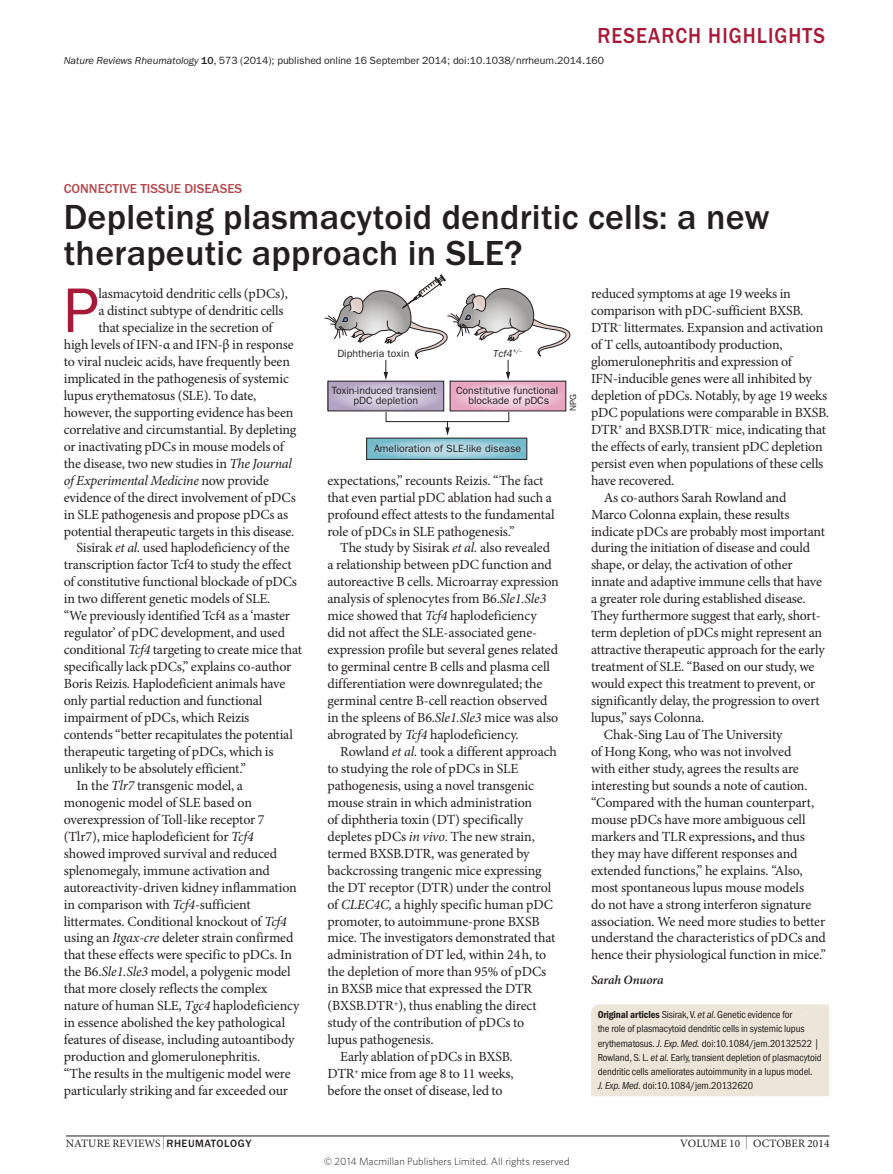
<style>
.page{position:relative;width:893px;height:1174px;background:#fff}
.page>*{position:absolute;margin:0;border:0;box-sizing:border-box;transform-origin:0 0}
.Body_drop_cap{font:63.3px "ITC Franklin Gothic Std";color:#a71a37}
.Title{font:500 36px/36px "ITC Franklin Gothic Std";letter-spacing:.005em;color:#231f20}
.t1{font:500 22.5px "ITC Franklin Gothic Std";letter-spacing:.05em;color:#a71a37;scale:.9 1}
.Body_text{font:13.95px/17px "Minion Pro";letter-spacing:-.015em;color:#231f20}
.Body_drop_cap-2{font:13.95px "Minion Pro";letter-spacing:-.015em;color:#231f20}
.Body_drop_cap-3{font:italic 13.95px "Minion Pro";letter-spacing:-.02em;color:#231f20}
.Strapline{font:500 13.5px "ITC Franklin Gothic Std";letter-spacing:-.005em;color:#b44a50}
.Authors{font:italic 600 12.75px "Minion Pro";letter-spacing:-.015em;color:#231f20}
.t2{font:11.25px "Minion Pro Regular 2";letter-spacing:.01em;color:#231f20}
.References{font:condensed 10.5px/14.2px "ITC Franklin Gothic Std";letter-spacing:-.015em;color:#231f20}
.Citation_line{font:10.5px/10.5px "ITC Franklin Gothic Std";color:#231f20;text-align:center}
.t3{font:300 10.5px "Whitney";color:#1d1d1b}
.t4{font:italic 10.5px "ITC Franklin Gothic Std";color:#231f20}
.Figure_credit{font:9px "ITC Franklin Gothic Std";color:#231f20}
.s1{font-style:italic}
.s2{font-weight:500}
.s3{font-weight:700}
.s4{font-family:"ITC Franklin Gothic Std Dm Cd";font-stretch:normal}
.s5{font-style:normal}
.s6{font-size:12.9px}
.s7{font-family:"ITC Franklin Gothic Std";font-weight:500;font-size:10.95px}
</style>
<div class="page">
<hr style="left:66px;top:1135px;width:763px;height:1px;background:#231f20">
<div style="left:591px;top:1004px;width:238px;height:92px;background:#ece6d9"></div>
<svg style="left:330px;top:383px;width:112px;height:26px;background:#c6bbd2"></svg>
<div style="left:328px;top:381px;width:116px;height:30px;border:1px solid #231f20"></div>
<svg style="left:452px;top:383px;width:112px;height:26px;background:#edbed2"></svg>
<svg style="left:368px;top:440px;width:157px;height:17px;background:#9acbd9"></svg>
<div style="left:386px;top:411px;width:123px;height:11px;border:1px solid #231f20"></div>
<svg style="left:445px;top:421px;width:5px;height:14px"></svg>
<svg style="left:324px;top:274px;width:247px;height:106px"></svg>
<h3 class="t1" style="left:598px;top:22px;width:254px">RESEARCH HIGHLIGHTS</h3>
<p class="Citation_line" style="left:64px;top:55px;width:542px"><span class="s1">Nature Reviews Rheumatology</span> <span class="s2">10</span>, 573 (2014); published online 16 September 2014; doi:10.1038/nrrheum.2014.160</p>
<p class="Strapline" style="left:64px;top:181px;width:180px">CONNECTIVE TISSUE DISEASES</p>
<p class="Title" style="left:64px;top:199px;width:707px">Depleting plasmacytoid dendritic cells: a new therapeutic approach in SLE?</p>
<p class="Body_drop_cap" style="left:64px;top:274px;width:37px">P</p>
<p class="Body_drop_cap-2" style="left:98px;top:284px;width:191px">lasmacytoid dendritic cells (pDCs),</p>
<p class="Body_text" style="left:591px;top:285px;width:240px">reduced symptoms at age 19 weeks in comparison with pDC-sufficient BXSB.<br>DTR<sup>–</sup> littermates. Expansion and activation of T cells, autoantibody production, glomerulonephritis and expression of IFN-inducible genes were all inhibited by depletion of pDCs. Notably, by age 19 weeks pDC populations were comparable in BXSB.<br>DTR<sup>+</sup> and BXSB.DTR<sup>–</sup> mice, indicating that the effects of early, transient pDC depletion persist even when populations of these cells have recovered.</p>
<p class="Body_text" style="left:591px;top:489px;width:235px;text-indent:13px">As co-authors Sarah Rowland and Marco Colonna explain, these results indicate pDCs are probably most important during the initiation of disease and could shape, or delay, the activation of other innate and adaptive immune cells that have a greater role during established disease.<br>They furthermore suggest that early, short&shy;term depletion of pDCs might represent an attractive therapeutic approach for the early treatment of SLE. “Based on our study, we would expect this treatment to prevent, or significantly delay, the progression to overt lupus,” says Colonna.</p>
<p class="Body_text" style="left:591px;top:726px;width:236px;text-indent:13px">Chak-Sing Lau of The University<br>of Hong Kong, who was not involved<br>with either study, agrees the results are interesting but sounds a note of caution. “Compared with the human counterpart, mouse pDCs have more ambiguous cell markers and TLR expressions<span class="s3">,</span> and thus they may have different responses and extended functions,” he explains. “Also, most spontaneous lupus mouse models<br>do not have a strong interferon signature association. We need more studies to better understand the characteristics of pDCs and hence their physiological function in mice.”</p>
<p class="Authors" style="left:591px;top:972px;width:74px">Sarah Onuora</p>
<p class="References" style="left:598px;top:1007px;width:226px"><span class="s4">Original articles</span> Sisirak, V. <span class="s1">et al.</span> Genetic evidence for<br>the role of plasmacytoid dendritic cells in systemic lupus erythematosus. <span class="s1">J. Exp. Med.</span> doi:10.1084/jem.20132522 | Rowland, S. L. <span class="s1">et al.</span> Early, transient depletion of plasmacytoid dendritic cells ameliorates autoimmunity in a lupus model.<br><span class="s1">J. Exp. Med.</span> doi:10.1084/jem.20132620</p>
<p class="Body_drop_cap-2" style="left:98px;top:301px;width:187px">a distinct subtype of dendritic cells</p>
<p class="Body_drop_cap-2" style="left:98px;top:318px;width:176px">that specialize in the secretion of</p>
<p class="Body_drop_cap-2" style="left:64px;top:335px;width:231px">high levels of IFN-α and IFN-β in response</p>
<p class="Body_drop_cap-2" style="left:64px;top:352px;width:228px">to viral nucleic acids, have frequently been</p>
<p class="Body_drop_cap-2" style="left:64px;top:369px;width:227px">implicated in the pathogenesis of systemic</p>
<p class="Body_drop_cap-2" style="left:64px;top:386px;width:194px">lupus erythematosus (SLE). To date,</p>
<p class="Body_drop_cap-2" style="left:64px;top:403px;width:231px">however, the supporting evidence has been</p>
<p class="Body_drop_cap-2" style="left:64px;top:420px;width:234px">correlative and circumstantial. By depleting</p>
<p class="Body_drop_cap-2" style="left:64px;top:437px;width:222px">or inactivating pDCs in mouse models of</p>
<p class="Body_drop_cap-2" style="left:64px;top:454px;width:230px">the disease, two new studies in <span class="s1">The Journal</span></p>
<p class="Body_drop_cap-3" style="left:64px;top:472px;width:207px">of Experimental Medicine <span class="s5">now provide</span></p>
<p class="Body_drop_cap-2" style="left:64px;top:488px;width:233px">evidence of the direct involvement of pDCs</p>
<p class="Body_drop_cap-2" style="left:64px;top:505px;width:226px">in SLE pathogenesis and propose pDCs as</p>
<p class="Body_drop_cap-2" style="left:64px;top:522px;width:232px">potential therapeutic targets in this disease.</p>
<p class="Body_text" style="left:64px;top:539px;width:240px;text-indent:13px">Sisirak <span class="s1">et al.</span> used haplodeficiency of the transcription factor Tcf4 to study the effect of constitutive functional blockade of pDCs in two different genetic models of SLE.<br>“We previously identified Tcf4 as a ‘master regulator’ of pDC development, and used conditional <span class="s1">Tcf4</span> targeting to create mice that specifically lack pDCs,” explains co-author Boris Reizis. Haplodeficient animals have only partial reduction and functional impairment of pDCs, which Reizis<br>contends “better recapitulates the potential therapeutic targeting of pDCs, which is unlikely to be absolutely efficient.”</p>
<p class="Body_text" style="left:64px;top:777px;width:237px;text-indent:13px">In the <span class="s1">Tlr7</span> transgenic model, a monogenic model of SLE based on overexpression of Toll-like receptor 7 (Tlr7), mice haplodeficient for <span class="s1">Tcf4<br></span>showed improved survival and reduced splenomegaly, immune activation and autoreactivity-driven kidney inflammation in comparison with <span class="s1">Tcf4</span>-sufficient littermates. Conditional knockout of <span class="s1">Tcf4 </span>using an <span class="s1">Itgax-cre</span> deleter strain confirmed that these effects were specific to pDCs. In the B6.<span class="s1">Sle1.Sle3</span> model, a polygenic model that more closely reflects the complex nature of human SLE, <span class="s1">Tgc4</span> haplodeficiency in essence abolished the key pathological features of disease, including autoantibody production and glomerulonephritis.<br>“The results in the multigenic model were particularly striking and far exceeded our</p>
<p class="Citation_line" style="left:337px;top:348px;width:74px">Diphtheria toxin</p>
<p class="t4" style="left:493px;top:347px;width:31px">Tcf4<sup>+/–</sup></p>
<p class="Citation_line" style="left:332px;top:385px;width:106px">Toxin-induced transient pDC depletion</p>
<p class="Citation_line" style="left:456px;top:385px;width:104px">Constitutive functional blockade of pDCs</p>
<p class="Figure_credit" style="left:568px;top:411px;width:18px;rotate:-90deg">NPG</p>
<p class="Citation_line" style="left:374px;top:443px;width:149px">Amelioration of SLE-like disease</p>
<p class="Body_text" style="left:327px;top:472px;width:229px">expectations,” recounts Reizis. “The fact that even partial pDC ablation had such a profound effect attests to the fundamental role of pDCs in SLE pathogenesis.”</p>
<p class="Body_text" style="left:327px;top:539px;width:233px;text-indent:13px">The study by Sisirak <span class="s1">et al.</span> also revealed a relationship between pDC function and autoreactive B cells. Microarray expression analysis of splenocytes from B6.<span class="s1">Sle1.Sle3 </span>mice showed that <span class="s1">Tcf4</span> haplodeficiency<br>did not affect the SLE-associated gene&shy;expression profile but several genes related to germinal centre B cells and plasma cell differentiation were downregulated; the germinal centre B-cell reaction observed in the spleens of B6.<span class="s1">Sle1.Sle3</span> mice was also abrograted by <span class="s1">Tcf4</span> haplodeficiency.</p>
<p class="Body_text" style="left:327px;top:743px;width:231px;text-indent:13px">Rowland <span class="s1">et al.</span> took a different approach to studying the role of pDCs in SLE pathogenesis, using a novel transgenic mouse strain in which administration<br>of diphtheria toxin (DT) specifically depletes pDCs <span class="s1">in vivo</span>. The new strain, termed BXSB.DTR, was generated by backcrossing trangenic mice expressing the DT receptor (DTR) under the control of <span class="s1">CLEC4C,</span> a highly specific human pDC promoter, to autoimmune-prone BXSB mice. The investigators demonstrated that administration of DT led, within 24h, to the depletion of more than 95% of pDCs in BXSB mice that expressed the DTR (BXSB.DTR<sup>+</sup>), thus enabling the direct study of the contribution of pDCs to lupus pathogenesis.</p>
<p class="Body_text" style="left:327px;top:1048px;width:188px;text-align:justify;text-indent:13px">Early ablation of pDCs in BXSB.<br>DTR<sup>+</sup> mice from age 8 to 11 weeks, before the onset of disease, led to</p>
<p class="t2" style="left:66px;top:1135px;width:187px">NATURE REVIEWS <span class="s6">|</span> <span class="s7">RHEUMATOLOGY</span></p>
<p class="t2" style="left:680px;top:1135px;width:151px">VOLUME 10 <span class="s6">|</span> OCTOBER 2014</p>
<p class="t3" style="left:324px;top:1154px;width:247px">© 2014 Macmillan Publishers Limited. All rights reserved</p>
</div>
